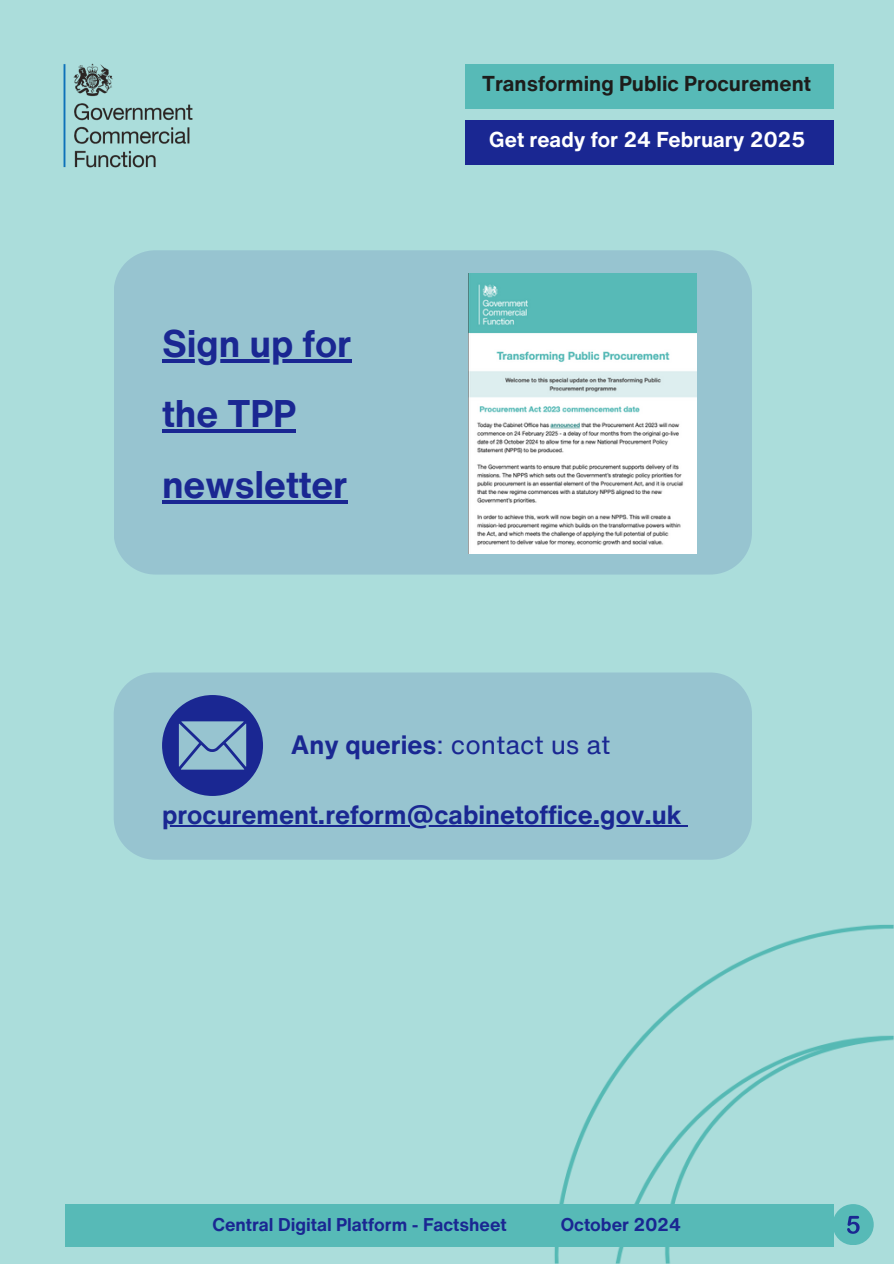
<style>
.page{position:relative;width:894px;height:1264px;background:#fff}
.page>*{position:absolute;margin:0;border:0;box-sizing:border-box;transform-origin:0 0}
.t1{font:700 37.5px/70.8px "Helvetica Now Text";letter-spacing:-.005em;color:#1a2792}
.t2{font:700 25.95px "Helvetica Now Text";color:#1a2792}
.t3{font:25.95px "Helvetica Now Text";color:#1a2792}
.t4{font:700 21px "Helvetica Now Text";color:#1d1d1b}
.t5{font:700 21px "Helvetica Now Text";color:#fff}
.t6{font:700 18px "Helvetica Now Text";color:#1a2792}
.s1{font-weight:700}
</style>
<div class="page">
<div style="left:0;top:0;width:893px;height:1263px;background:#abdddb"></div>
<img style="left:432px;top:802px;width:461px;height:461px">
<div style="left:65px;top:1203px;width:768px;height:43px;background:#57bab7"></div>
<div style="left:832px;top:1203px;width:40px;height:41px;background:#57bab7;border-radius:50%"></div>
<svg style="left:847px;top:1215px;width:12px;height:18px"></svg>
<img style="left:63px;top:63px;width:130px;height:105px">
<div style="left:465px;top:64px;width:368px;height:44px;background:#57bab7"></div>
<div style="left:466px;top:120px;width:367px;height:45px;background:#1a2792"></div>
<div style="left:114px;top:250px;width:637px;height:324px;background:#97c4d0"></div>
<div style="left:114px;top:672px;width:637px;height:187px;background:#97c4d0"></div>
<img style="left:468px;top:273px;width:228px;height:280px">
<svg style="left:162px;top:695px;width:101px;height:101px;background:#5774b0"></svg>
<hr style="left:162px;top:825px;width:519px;height:1px;background:#1a2792">
<hr style="left:162px;top:359px;width:189px;height:3px;background:#1a2792">
<hr style="left:162px;top:430px;width:134px;height:3px;background:#1a2792">
<hr style="left:162px;top:500px;width:185px;height:4px;background:#1a2792">
<h4 class="t4" style="left:482px;top:67px;width:330px">Transforming Public Procurement</h4>
<p class="t1" style="left:162px;top:307px;width:191px">Sign up for the TPP newsletter</p>
<p class="t5" style="left:489px;top:124px;width:317px">Get ready for 24 February 2025</p>
<p class="t3" style="left:291px;top:725px;width:321px"><span class="s1">Any queries</span>: contact us at</p>
<h1 class="t2" style="left:162px;top:795px;width:521px">procurement.reform@cabinetoffice.gov.uk</h1>
<h4 class="t6" style="left:212px;top:1211px;width:295px">Central Digital Platform - Factsheet</h4>
<h4 class="t6" style="left:560px;top:1211px;width:122px">October 2024</h4>
</div>
